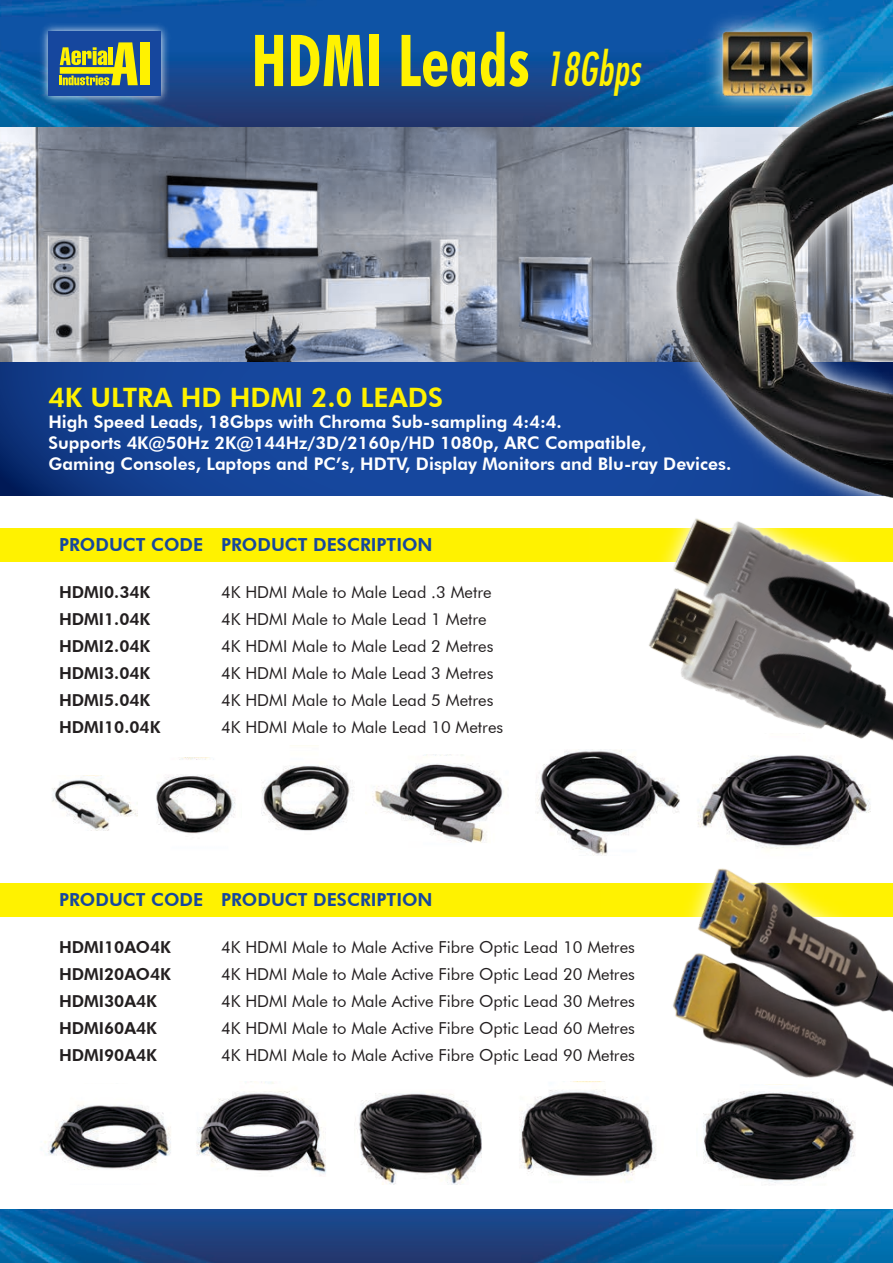
<style>
.page{position:relative;width:893px;height:1263px;background:#fff}
.page>*{position:absolute;margin:0;border:0;box-sizing:border-box;transform-origin:0 0}
.t1{font:700 condensed 71.85px "Futura BT";letter-spacing:.015em;color:#fff200;scale:.88 1}
.t2{font:800 26.7px "Futura BT";color:#fff200}
.t3{font:800 18px "Futura BT";color:#16479e}
.t4{font:800 17.4px/20.9px "Futura BT";color:#fff}
.t5{font:16.5px "Futura BT";color:#231f20}
.t6{font:800 16.5px "Futura BT";color:#231f20}
.s1{font-family:"Futura Md Cn BT Italic";font-weight:400;font-stretch:normal;font-size:45px}
</style>
<div class="page">
<img style="left:536px;top:751px;width:96px;height:105px">
<img style="left:700px;top:827px;width:149px;height:3px">
<img style="left:372px;top:754px;width:132px;height:89px">
<img style="left:261px;top:745px;width:93px;height:86px">
<img style="left:156px;top:758px;width:80px;height:76px">
<img style="left:52px;top:775px;width:86px;height:55px">
<div style="left:0;top:883px;width:893px;height:33px;background:#fff200"></div>
<img style="left:44px;top:1104px;width:127px;height:66px">
<img style="left:196px;top:1082px;width:130px;height:94px">
<img style="left:519px;top:1082px;width:130px;height:100px">
<img style="left:705px;top:1161px;width:143px;height:24px">
<img style="left:355px;top:1093px;width:127px;height:91px">
<svg style="left:0;top:126px;width:622px;height:237px;background:#8c93a0"></svg>
<div style="left:0;top:528px;width:893px;height:33px;background:#fff200"></div>
<img style="left:0;top:0;width:893px;height:126px">
<img style="left:35px;top:19px;width:139px;height:90px">
<div style="left:48px;top:32px;width:113px;height:64px;background:#16479e"></div>
<div style="left:140px;top:42px;width:9px;height:43px;background:#fff200"></div>
<svg style="left:60px;top:42px;width:78px;height:43px"></svg>
<img style="left:684px;top:0;width:168px;height:44px">
<img style="left:711px;top:12px;width:114px;height:32px">
<img style="left:0;top:1210px;width:893px;height:53px">
<img style="left:590px;top:561px;width:281px;height:266px">
<img style="left:617px;top:561px;width:276px;height:239px">
<svg style="left:0;top:363px;width:622px;height:133px;background:#144397"></svg>
<img style="left:622px;top:44px;width:271px;height:528px">
<img style="left:650px;top:71px;width:243px;height:473px">
<img style="left:602px;top:830px;width:254px;height:331px">
<img style="left:629px;top:857px;width:264px;height:269px">
<h1 class="t1" style="left:252px;top:17px;width:443px">HDMI Leads <span class="s1">18Gbps</span></h1>
<h2 class="t2" style="left:48px;top:381px;width:396px">4K ULTRA HD HDMI 2.0 LEADS</h2>
<p class="t4" style="left:48px;top:411px;width:684px">High Speed Leads, 18Gbps with Chroma Sub-sampling 4:4:4.<br>Supports 4K@50Hz 2K@144Hz/3D/2160p/HD 1080p, ARC Compatible,<br>Gaming Consoles, Laptops and PC’s, HDTV, Display Monitors and Blu-ray Devices.</p>
<p class="t3" style="left:59px;top:534px;width:375px">PRODUCT CODE PRODUCT DESCRIPTION</p>
<p class="t6" style="left:59px;top:582px;width:93px">HDMI0.34K</p>
<p class="t5" style="left:221px;top:582px;width:272px">4K HDMI Male to Male Lead .3 Metre</p>
<p class="t6" style="left:59px;top:609px;width:93px">HDMI1.04K</p>
<p class="t5" style="left:221px;top:609px;width:267px">4K HDMI Male to Male Lead 1 Metre</p>
<p class="t6" style="left:59px;top:636px;width:93px">HDMI2.04K</p>
<p class="t5" style="left:221px;top:636px;width:274px">4K HDMI Male to Male Lead 2 Metres</p>
<p class="t6" style="left:59px;top:663px;width:93px">HDMI3.04K</p>
<p class="t5" style="left:221px;top:663px;width:274px">4K HDMI Male to Male Lead 3 Metres</p>
<p class="t6" style="left:59px;top:690px;width:93px">HDMI5.04K</p>
<p class="t5" style="left:221px;top:690px;width:274px">4K HDMI Male to Male Lead 5 Metres</p>
<p class="t6" style="left:59px;top:717px;width:103px">HDMI10.04K</p>
<p class="t5" style="left:221px;top:717px;width:284px">4K HDMI Male to Male Lead 10 Metres</p>
<p class="t3" style="left:59px;top:888px;width:375px">PRODUCT CODE PRODUCT DESCRIPTION</p>
<p class="t6" style="left:59px;top:937px;width:113px">HDMI10AO4K</p>
<p class="t5" style="left:221px;top:937px;width:415px">4K HDMI Male to Male Active Fibre Optic Lead 10 Metres</p>
<p class="t6" style="left:59px;top:964px;width:113px">HDMI20AO4K</p>
<p class="t5" style="left:221px;top:964px;width:415px">4K HDMI Male to Male Active Fibre Optic Lead 20 Metres</p>
<p class="t6" style="left:59px;top:991px;width:99px">HDMI30A4K</p>
<p class="t5" style="left:221px;top:991px;width:415px">4K HDMI Male to Male Active Fibre Optic Lead 30 Metres</p>
<p class="t6" style="left:59px;top:1018px;width:99px">HDMI60A4K</p>
<p class="t5" style="left:221px;top:1018px;width:415px">4K HDMI Male to Male Active Fibre Optic Lead 60 Metres</p>
<p class="t6" style="left:59px;top:1045px;width:99px">HDMI90A4K</p>
<p class="t5" style="left:221px;top:1045px;width:415px">4K HDMI Male to Male Active Fibre Optic Lead 90 Metres</p>
</div>
